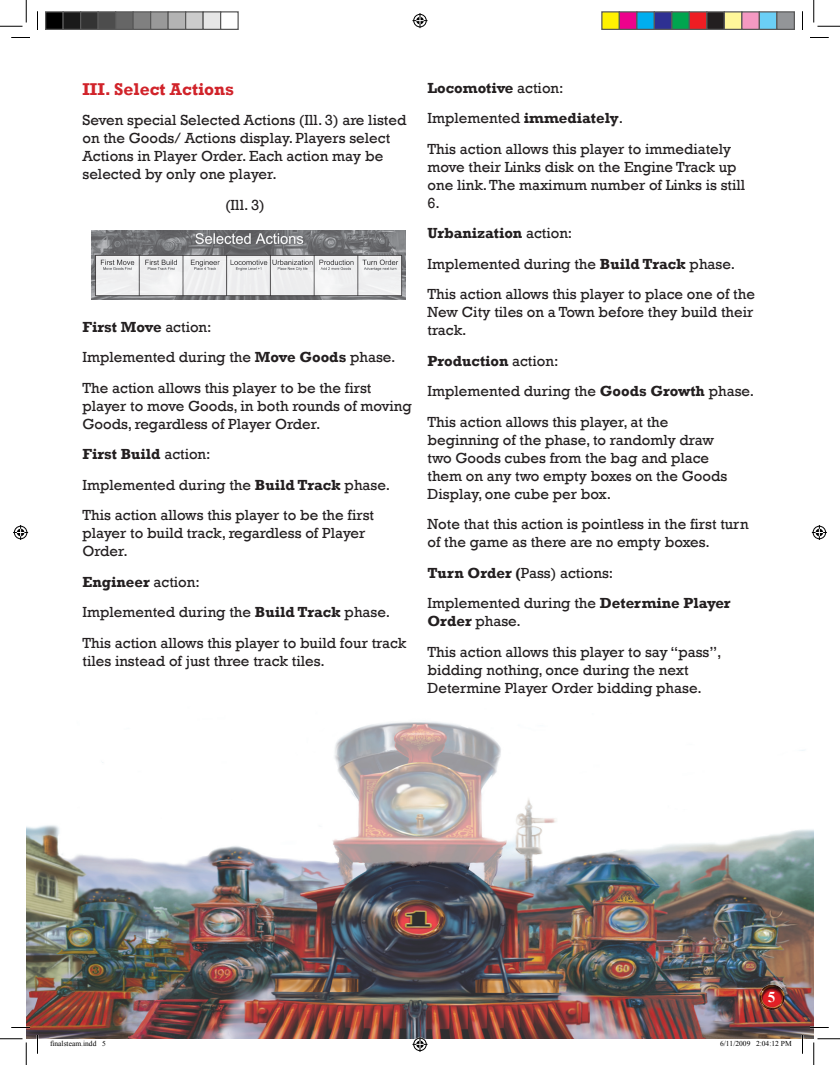
<style>
.page{position:relative;width:840px;height:1065px;background:#fff}
.page>*{position:absolute;margin:0;border:0;box-sizing:border-box;transform-origin:0 0}
.t1{font:700 17.5px "Rockwell";color:#d1232a}
.t2{font:15px/30.5px "Rockwell";color:#231f20}
.t3{font:700 15px "Times New Roman";color:#fff}
.t4{font:7.5px "Times New Roman";color:#000}
.s1{font-weight:700}
</style>
<div class="page">
<img style="left:26px;top:721px;width:788px;height:318px">
<img style="left:758px;top:982px;width:27px;height:29px">
<img style="left:92px;top:230px;width:314px;height:69px">
<svg style="left:11px;top:37px;width:19px;height:1px"></svg>
<svg style="left:810px;top:37px;width:19px;height:1px"></svg>
<svg style="left:11px;top:1027px;width:19px;height:1px"></svg>
<svg style="left:810px;top:1027px;width:19px;height:1px"></svg>
<svg style="left:37px;top:11px;width:1px;height:19px"></svg>
<svg style="left:37px;top:1035px;width:1px;height:19px"></svg>
<svg style="left:802px;top:11px;width:1px;height:19px"></svg>
<svg style="left:802px;top:1035px;width:1px;height:19px"></svg>
<svg style="left:0;top:0;width:27px;height:27px"></svg>
<svg style="left:0;top:1039px;width:27px;height:26px"></svg>
<svg style="left:814px;top:0;width:26px;height:27px"></svg>
<svg style="left:814px;top:1039px;width:26px;height:26px"></svg>
<svg style="left:412px;top:13px;width:16px;height:15px"></svg>
<svg style="left:412px;top:1037px;width:16px;height:15px"></svg>
<svg style="left:13px;top:525px;width:15px;height:15px"></svg>
<svg style="left:812px;top:525px;width:15px;height:15px"></svg>
<div style="left:46px;top:12px;width:17px;height:17px;background:#000"></div>
<div style="left:45px;top:11px;width:19px;height:19px;border:1px solid #595959"></div>
<div style="left:63px;top:12px;width:18px;height:17px;background:#1a1a1a"></div>
<div style="left:62px;top:11px;width:19px;height:19px;border:1px solid #595959"></div>
<div style="left:81px;top:12px;width:17px;height:17px;background:#333"></div>
<div style="left:80px;top:11px;width:19px;height:19px;border:1px solid #595959"></div>
<div style="left:98px;top:12px;width:18px;height:17px;background:#4d4d4d"></div>
<div style="left:98px;top:11px;width:18px;height:19px;border:1px solid #595959"></div>
<div style="left:116px;top:12px;width:17px;height:17px;background:#666"></div>
<div style="left:115px;top:11px;width:19px;height:19px;border:1px solid #595959"></div>
<div style="left:133px;top:12px;width:18px;height:17px;background:#808080"></div>
<div style="left:132px;top:11px;width:19px;height:19px;border:1px solid #595959"></div>
<div style="left:151px;top:12px;width:17px;height:17px;background:#999"></div>
<div style="left:150px;top:11px;width:19px;height:19px;border:1px solid #595959"></div>
<div style="left:168px;top:12px;width:18px;height:17px;background:#b3b3b3"></div>
<div style="left:168px;top:11px;width:18px;height:19px;border:1px solid #595959"></div>
<div style="left:186px;top:12px;width:17px;height:17px;background:#ccc"></div>
<div style="left:185px;top:11px;width:19px;height:19px;border:1px solid #595959"></div>
<div style="left:203px;top:12px;width:18px;height:17px;background:#e6e6e6"></div>
<div style="left:202px;top:11px;width:19px;height:19px;border:1px solid #595959"></div>
<div style="left:220px;top:11px;width:19px;height:19px;border:1px solid #595959"></div>
<div style="left:602px;top:12px;width:17px;height:17px;background:#fff101"></div>
<div style="left:601px;top:11px;width:19px;height:19px;border:1px solid #595959"></div>
<div style="left:619px;top:12px;width:18px;height:17px;background:#ed028c"></div>
<div style="left:619px;top:11px;width:19px;height:19px;border:1px solid #595959"></div>
<div style="left:637px;top:12px;width:17px;height:17px;background:#00aeef"></div>
<div style="left:636px;top:11px;width:19px;height:19px;border:1px solid #595959"></div>
<div style="left:654px;top:12px;width:18px;height:17px;background:#2e3092"></div>
<div style="left:654px;top:11px;width:18px;height:19px;border:1px solid #595959"></div>
<div style="left:672px;top:12px;width:17px;height:17px;background:#00a54f"></div>
<div style="left:671px;top:11px;width:19px;height:19px;border:1px solid #595959"></div>
<div style="left:689px;top:12px;width:18px;height:17px;background:#ee1d23"></div>
<div style="left:689px;top:11px;width:19px;height:19px;border:1px solid #595959"></div>
<div style="left:707px;top:12px;width:17px;height:17px;background:#231f20"></div>
<div style="left:706px;top:11px;width:19px;height:19px;border:1px solid #595959"></div>
<div style="left:724px;top:12px;width:18px;height:17px;background:#fff79a"></div>
<div style="left:724px;top:11px;width:18px;height:19px;border:1px solid #595959"></div>
<div style="left:742px;top:12px;width:17px;height:17px;background:#f499c2"></div>
<div style="left:741px;top:11px;width:19px;height:19px;border:1px solid #595959"></div>
<div style="left:759px;top:12px;width:18px;height:17px;background:#6bcff6"></div>
<div style="left:759px;top:11px;width:19px;height:19px;border:1px solid #595959"></div>
<div style="left:777px;top:12px;width:17px;height:17px;background:#939598"></div>
<div style="left:776px;top:11px;width:19px;height:19px;border:1px solid #595959"></div>
<p class="t1" style="left:82px;top:78px;width:153px">III. Select Actions</p>
<p class="t2" style="left:82px;top:111px;width:325px;line-height:18px">Seven special Selected Actions (Ill. 3) are listed on the Goods/ Actions display. Players select Actions in Player Order. Each action may be selected by only one player.</p>
<p class="t2" style="left:225px;top:190px;width:41px">(Ill. 3)</p>
<p class="t2" style="left:82px;top:312px;width:315px"><span class="s1">First Move</span> action:<br>Implemented during the <span class="s1">Move Goods</span> phase.<br>The action allows this player to be the first</p>
<p class="t2" style="left:82px;top:397px;width:331px;line-height:18px">player to move Goods, in both rounds of moving<br>Goods, regardless of Player Order.</p>
<p class="t2" style="left:82px;top:439px;width:309px"><span class="s1">First Build</span> action:<br>Implemented during the <span class="s1">Build Track</span> phase.<br>This action allows this player to be the first</p>
<p class="t2" style="left:82px;top:524px;width:284px;line-height:18px">player to build track, regardless of Player<br>Order.</p>
<p class="t2" style="left:82px;top:567px;width:325px"><span class="s1">Engineer</span> action:<br>Implemented during the <span class="s1">Build Track</span> phase.<br>This action allows this player to build four track</p>
<p class="t2" style="left:82px;top:646px;width:244px">tiles instead of just three track tiles.</p>
<p class="t2" style="left:428px;top:73px;width:305px"><span class="s1">Locomotive</span> action:<br>Implemented <span class="s1">immediately</span>.<br>This action allows this player to immediately</p>
<p class="t2" style="left:428px;top:158px;width:319px;line-height:18px">move their Links disk on the Engine Track up one link. The maximum number of Links is still<br>6.</p>
<p class="t2" style="left:428px;top:218px;width:329px"><span class="s1">Urbanization</span> action:<br>Implemented during the <span class="s1">Build Track</span> phase.<br>This action allows this player to place one of the</p>
<p class="t2" style="left:428px;top:304px;width:327px;line-height:18px">New City tiles on a Town before they build their track.</p>
<p class="t2" style="left:428px;top:346px;width:328px"><span class="s1">Production</span> action:<br>Implemented during the <span class="s1">Goods Growth</span> phase.<br>This action allows this player, at the</p>
<p class="t2" style="left:428px;top:431px;width:301px;line-height:18px">beginning of the phase, to randomly draw two Goods cubes from the bag and place them on any two empty boxes on the Goods Display, one cube per box.</p>
<p class="t2" style="left:428px;top:516px;width:323px;line-height:18px">Note that this action is pointless in the first turn of the game as there are no empty boxes.</p>
<p class="t2" style="left:428px;top:558px;width:305px"><span class="s1">Turn Order (</span>Pass) actions:<br>Implemented during the <span class="s1">Determine Player</span></p>
<p class="t2" style="left:428px;top:606px;width:296px"><span class="s1">Order</span> phase.<br>This action allows this player to say “pass”,</p>
<p class="t2" style="left:428px;top:661px;width:276px;line-height:18px">bidding nothing, once during the next<br>Determine Player Order bidding phase.</p>
<p class="t3" style="left:768px;top:987px;width:9px">5</p>
<p class="t4" style="left:50px;top:1039px;width:57px">finalsteam.indd 5</p>
<p class="t4" style="left:720px;top:1039px;width:73px">6/11/2009 2:04:12 PM</p>
</div>
